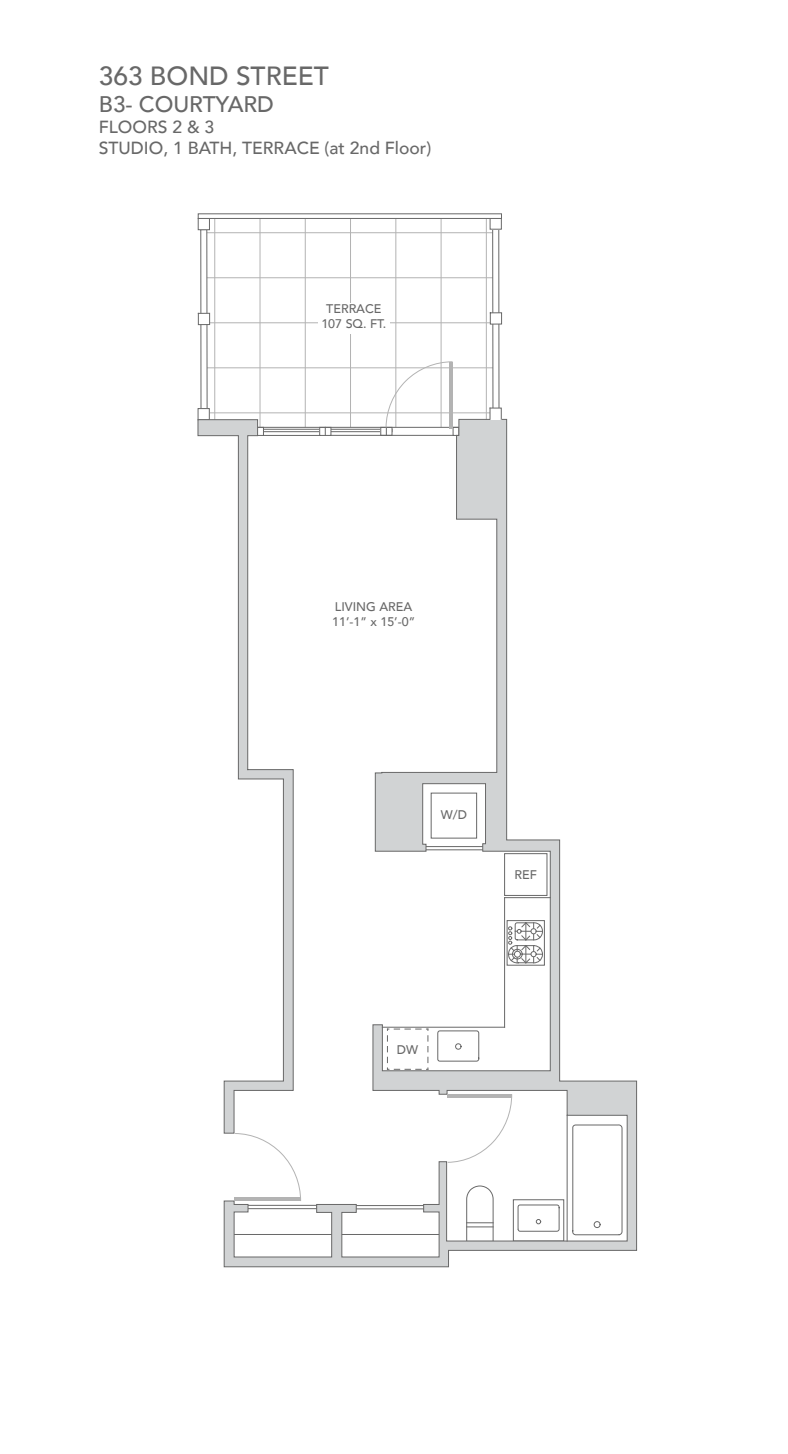
<style>
.page{position:relative;width:788px;height:1454px;background:#fff}
.page>*{position:absolute;margin:0;border:0;box-sizing:border-box;transform-origin:0 0}
.t1{font:500 26.25px "Avenir";color:#686868}
.t2{font:500 22.5px "Avenir";color:#686868}
.t3{font:500 17.5px/21px "Avenir";color:#686868}
.t4{font:500 12.5px/15px "Avenir";color:#686868}
</style>
<div class="page">
<hr style="left:214px;top:218px;width:1px;height:209px;background:#b3b3b3">
<hr style="left:204px;top:412px;width:293px;height:1px;background:#b3b3b3">
<hr style="left:204px;top:367px;width:293px;height:1px;background:#b3b3b3">
<hr style="left:204px;top:322px;width:293px;height:1px;background:#b3b3b3">
<hr style="left:204px;top:277px;width:293px;height:1px;background:#b3b3b3">
<hr style="left:204px;top:232px;width:293px;height:1px;background:#b3b3b3">
<hr style="left:486px;top:218px;width:1px;height:209px;background:#b3b3b3">
<hr style="left:441px;top:218px;width:1px;height:209px;background:#b3b3b3">
<hr style="left:395px;top:218px;width:1px;height:209px;background:#b3b3b3">
<hr style="left:350px;top:218px;width:1px;height:209px;background:#b3b3b3">
<hr style="left:305px;top:218px;width:1px;height:209px;background:#b3b3b3">
<hr style="left:260px;top:218px;width:1px;height:209px;background:#b3b3b3">
<div style="left:201px;top:229px;width:6px;height:182px;background:#fff"></div>
<div style="left:200px;top:229px;width:7px;height:182px;border:1px solid #686868"></div>
<div style="left:198px;top:408px;width:11px;height:12px;background:#fff"></div>
<div style="left:198px;top:408px;width:11px;height:12px;border:1px solid #686868"></div>
<div style="left:198px;top:218px;width:12px;height:12px;border:1px solid #686868"></div>
<div style="left:198px;top:313px;width:11px;height:11px;background:#fff"></div>
<div style="left:198px;top:313px;width:12px;height:12px;border:1px solid #686868"></div>
<svg style="left:197px;top:419px;width:27px;height:714px"></svg>
<svg style="left:224px;top:419px;width:413px;height:847px"></svg>
<svg style="left:572px;top:1124px;width:50px;height:110px"></svg>
<div style="left:492px;top:229px;width:7px;height:181px;background:#fff"></div>
<div style="left:492px;top:229px;width:7px;height:181px;border:1px solid #686868"></div>
<svg style="left:489px;top:407px;width:12px;height:13px"></svg>
<div style="left:490px;top:313px;width:11px;height:11px;background:#fff"></div>
<div style="left:490px;top:312px;width:11px;height:12px;border:1px solid #686868"></div>
<div style="left:198px;top:213px;width:303px;height:6px;border:1px solid #686868"></div>
<svg style="left:385px;top:361px;width:68px;height:74px"></svg>
<div style="left:431px;top:793px;width:45px;height:45px;background:#fff"></div>
<div style="left:431px;top:792px;width:46px;height:46px;border:1px solid #686868"></div>
<hr style="left:567px;top:1115px;width:1px;height:125px;background:#686868">
<svg style="left:234px;top:1132px;width:67px;height:69px"></svg>
<svg style="left:447px;top:1093px;width:65px;height:69px"></svg>
<hr style="left:382px;top:1026px;width:122px;height:1px;background:#686868">
<hr style="left:504px;top:897px;width:1px;height:130px;background:#686868">
<hr style="left:504px;top:897px;width:46px;height:1px;background:#686868">
<div style="left:504px;top:853px;width:43px;height:42px;background:#fff"></div>
<div style="left:504px;top:853px;width:43px;height:42px;border:1px solid #686868"></div>
<svg style="left:437px;top:1030px;width:42px;height:31px"></svg>
<div style="left:387px;top:1028px;width:41px;height:41px;background:#fff"></div>
<svg style="left:405px;top:1028px;width:23px;height:12px"></svg>
<svg style="left:416px;top:1057px;width:12px;height:12px"></svg>
<svg style="left:387px;top:1057px;width:12px;height:12px"></svg>
<svg style="left:387px;top:1028px;width:12px;height:12px"></svg>
<div style="left:507px;top:920px;width:37px;height:45px;border:1px solid #686868"></div>
<svg style="left:508px;top:922px;width:35px;height:41px"></svg>
<div style="left:318px;top:303px;width:71px;height:31px;background:#fff"></div>
<h1 class="t1" style="left:99px;top:65px;width:231px">363 BOND STREET</h1>
<h2 class="t2" style="left:99px;top:95px;width:177px">B3- COURTYARD</h2>
<h3 class="t3" style="left:99px;top:117px;width:334px">FLOORS 2 &amp; 3<br>STUDIO, 1 BATH, TERRACE (at 2nd Floor)</h3>
<p class="t4" style="left:321px;top:301px;width:67px;text-align:center">TERRACE<br>107 SQ. FT.</p>
<p class="t4" style="left:332px;top:599px;width:84px">LIVING AREA<br>11’-1” x 15’-0”</p>
<p class="t4" style="left:441px;top:807px;width:28px">W/D</p>
<p class="t4" style="left:514px;top:867px;width:24px">REF</p>
<p class="t4" style="left:397px;top:1042px;width:23px">DW</p>
</div>
